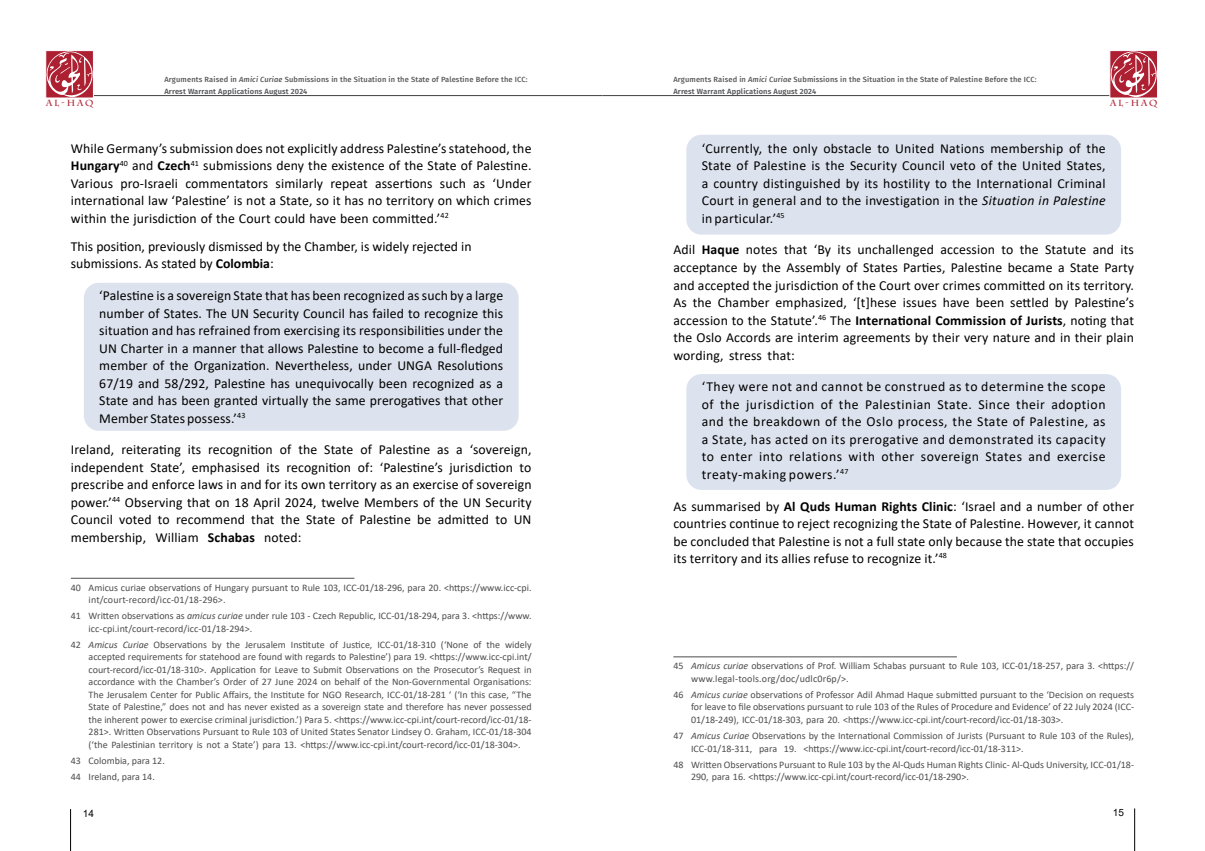
<style>
.page{position:relative;width:1205px;height:851px;background:#fff}
.page>*{position:absolute;margin:0;border:0;box-sizing:border-box;transform-origin:0 0}
.t1{font:13.75px/17.5px "Calibri";letter-spacing:.01em;color:#000;text-align:justify}
.t2{font:10px/12.5px "Calibri";color:#4d4d4f}
.t3{font:10px "Arial";color:#000}
.t4{font:700 8.75px "Charlemagne Std";letter-spacing:.2em;color:#ad2032}
.t5{font:500 7.5px/11.2px "Fira Sans";letter-spacing:.02em;color:#58595b}
.s1{font-style:italic}
.s2{font-weight:600}
.s3{font-weight:700}
</style>
<div class="page">
<hr style="left:602px;top:95px;width:517px;height:1px;background:#414042">
<hr style="left:85px;top:95px;width:517px;height:1px;background:#414042">
<div style="left:46px;top:50px;width:47px;height:48px;background:#fbf6f7"></div>
<svg style="left:46px;top:51px;width:47px;height:47px"></svg>
<div style="left:1110px;top:50px;width:47px;height:48px;background:#fbf6f7"></div>
<svg style="left:1109px;top:51px;width:48px;height:47px"></svg>
<hr style="left:1134px;top:808px;width:1px;height:42px;background:#000">
<hr style="left:70px;top:808px;width:1px;height:42px;background:#000">
<div style="left:686px;top:374px;width:435px;height:116px;background:#dde3ee;border-radius:15px"></div>
<div style="left:686px;top:135px;width:435px;height:99px;background:#dde3ee;border-radius:15px"></div>
<div style="left:84px;top:283px;width:435px;height:148px;background:#dde3ee;border-radius:15px"></div>
<hr style="left:71px;top:577px;width:283px;height:1px;background:#4d4d4f">
<hr style="left:673px;top:656px;width:284px;height:1px;background:#4d4d4f">
<p class="t5" style="left:164px;top:74px;width:365px">Arguments Raised in <span class="s1">Amici Curiae</span> Submissions in the Situation in the State of Palestine Before the ICC:<br><span class="s2">Arrest Warrant Applications August 2024</span></p>
<p class="t5" style="left:673px;top:74px;width:365px">Arguments Raised in <span class="s1">Amici Curiae</span> Submissions in the Situation in the State of Palestine Before the ICC:<br><span class="s2">Arrest Warrant Applications August 2024</span></p>
<p class="t4" style="left:46px;top:98px;width:49px">AL-HAQ</p>
<p class="t4" style="left:1110px;top:98px;width:49px">AL-HAQ</p>
<p class="t1" style="left:71px;top:139px;width:462px">While Germany’s submission does not explicitly address Palestine’s statehood, the <span class="s3">Hungary</span><sup>40</sup> and <span class="s3">Czech</span><sup>41</sup> submissions deny the existence of the State of Palestine.<br>Various pro-Israeli commentators similarly repeat assertions such as ‘Under international law ‘Palestine’ is not a State, so it has no territory on which crimes within the jurisdiction of the Court could have been committed.’<sup>42</sup></p>
<p class="t1" style="left:71px;top:237px;width:402px">This position, previously dismissed by the Chamber, is widely rejected in submissions. As stated by <span class="s3">Colombia</span>:</p>
<p class="t1" style="left:99px;top:286px;width:405px">‘Palestine is a sovereign State that has been recognized as such by a large number of States. The UN Security Council has failed to recognize this situation and has refrained from exercising its responsibilities under the UN Charter in a manner that allows Palestine to become a full-fledged member of the Organization. Nevertheless, under UNGA Resolutions 67/19 and 58/292, Palestine has unequivocally been recognized as a State and has been granted virtually the same prerogatives that other Member States possess.’<sup>43</sup></p>
<p class="t1" style="left:71px;top:440px;width:462px">Ireland, reiterating its recognition of the State of Palestine as a ‘sovereign, independent State’, emphasised its recognition of: ‘Palestine’s jurisdiction to prescribe and enforce laws in and for its own territory as an exercise of sovereign power.’<sup>44</sup> Observing that on 18 April 2024, twelve Members of the UN Security Council voted to recommend that the State of Palestine be admitted to UN membership, William <span class="s3">Schabas</span> noted:</p>
<p class="t2" style="left:89px;top:581px;width:444px;text-indent:-18px">40 Amicus curiae observations of Hungary pursuant to Rule 103, ICC-01/18-296, para 20. &lt;https://www.icc-cpi. int/court-record/icc-01/18-296&gt;.</p>
<p class="t2" style="left:89px;top:609px;width:444px;text-indent:-18px">41 Written observations as <span class="s1">amicus curiae</span> under rule 103 - Czech Republic, ICC-01/18-294, para 3. &lt;https://www. icc-cpi.int/court-record/icc-01/18-294&gt;.</p>
<p class="t2" style="left:89px;top:638px;width:444px;text-align:justify;text-indent:-18px">42 <span class="s1">Amicus Curiae</span> Observations by the Jerusalem Institute of Justice, ICC-01/18-310 (‘None of the widely accepted requirements for statehood are found with regards to Palestine’) para 19. &lt;https://www.icc-cpi.int/ court-record/icc-01/18-310&gt;. Application for Leave to Submit Observations on the Prosecutor’s Request in accordance with the Chamber’s Order of 27 June 2024 on behalf of the Non-Governmental Organisations:<br>The Jerusalem Center for Public Affairs, the Institute for NGO Research, ICC-01/18-281 ‘ (‘In this case, “The State of Palestine,” does not and has never existed as a sovereign state and therefore has never possessed the inherent power to exercise criminal jurisdiction.’) Para 5. &lt;https://www.icc-cpi.int/court-record/icc-01/18- 281&gt;. Written Observations Pursuant to Rule 103 of United States Senator Lindsey O. Graham, ICC-01/18-304 (‘the Palestinian territory is not a State’) para 13. &lt;https://www.icc-cpi.int/court-record/icc-01/18-304&gt;.</p>
<p class="t2" style="left:71px;top:752px;width:96px;line-height:16px">43 Colombia, para 12.<br>44 Ireland, para 14.</p>
<p class="t1" style="left:702px;top:139px;width:405px">‘Currently, the only obstacle to United Nations membership of the State of Palestine is the Security Council veto of the United States, a country distinguished by its hostility to the International Criminal Court in general and to the investigation in the <span class="s1">Situation in Palestine </span>in particular.’<sup>45</sup></p>
<p class="t1" style="left:673px;top:241px;width:462px">Adil <span class="s3">Haque</span> notes that ‘By its unchallenged accession to the Statute and its acceptance by the Assembly of States Parties, Palestine became a State Party and accepted the jurisdiction of the Court over crimes committed on its territory.<br>As the Chamber emphasized, ‘[t]hese issues have been settled by Palestine’s accession to the Statute’.<sup>46</sup> The <span class="s3">International Commission of Jurists</span>, noting that the Oslo Accords are interim agreements by their very nature and in their plain wording, stress that:</p>
<p class="t1" style="left:702px;top:377px;width:405px">‘They were not and cannot be construed as to determine the scope of the jurisdiction of the Palestinian State. Since their adoption and the breakdown of the Oslo process, the State of Palestine, as a State, has acted on its prerogative and demonstrated its capacity to enter into relations with other sovereign States and exercise treaty-making powers.’<sup>47</sup></p>
<p class="t1" style="left:673px;top:496px;width:462px">As summarised by <span class="s3">Al Quds Human Rights Clinic</span>: ‘Israel and a number of other countries continue to reject recognizing the State of Palestine. However, it cannot be concluded that Palestine is not a full state only because the state that occupies its territory and its allies refuse to recognize it.’<sup>48</sup></p>
<p class="t2" style="left:691px;top:659px;width:444px;text-indent:-18px">45 <span class="s1">Amicus curiae</span> observations of Prof. William Schabas pursuant to Rule 103, ICC-01/18-257, para 3. &lt;https:// www.legal-tools.org/doc/udlc0r6p/&gt;.</p>
<p class="t2" style="left:691px;top:688px;width:444px;text-align:justify;text-indent:-18px">46 <span class="s1">Amicus curiae</span> observations of Professor Adil Ahmad Haque submitted pursuant to the ‘Decision on requests for leave to file observations pursuant to rule 103 of the Rules of Procedure and Evidence’ of 22 July 2024 (ICC-01/18-249), ICC-01/18-303, para 20. &lt;https://www.icc-cpi.int/court-record/icc-01/18-303&gt;.</p>
<p class="t2" style="left:691px;top:729px;width:444px;text-indent:-18px">47 <span class="s1">Amicus Curiae</span> Observations by the International Commission of Jurists (Pursuant to Rule 103 of the Rules),<br>ICC-01/18-311, para 19. &lt;https://www.icc-cpi.int/court-record/icc-01/18-311&gt;.</p>
<p class="t2" style="left:691px;top:757px;width:444px;text-indent:-18px">48 Written Observations Pursuant to Rule 103 by the Al-Quds Human Rights Clinic- Al-Quds University, ICC-01/18-<br>290, para 16. &lt;https://www.icc-cpi.int/court-record/icc-01/18-290&gt;.</p>
<p class="t3" style="left:83px;top:806px;width:13px">14</p>
<p class="t3" style="left:1113px;top:805px;width:13px">15</p>
</div>
